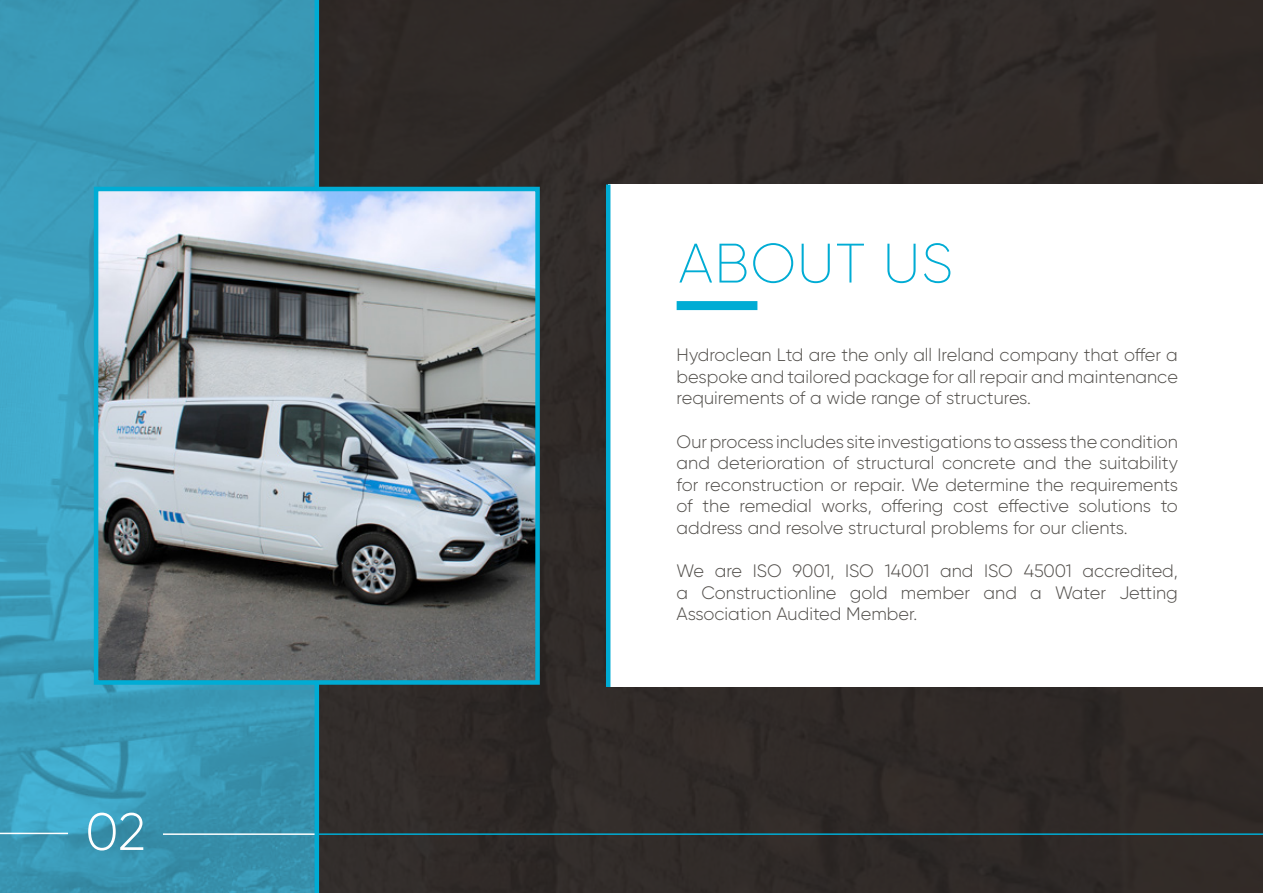
<style>
.page{position:relative;width:1263px;height:893px;background:#fff}
.page>*{position:absolute;margin:0;border:0;box-sizing:border-box;transform-origin:0 0}
.t1{font:200 55.5px "Gilroy";letter-spacing:.02em;color:#00acd4}
.t2{font:300 52.5px "Gilroy";color:#fff}
.t3{font:300 18px/21.6px "Gilroy";color:#524f4b;text-align:justify}
</style>
<div class="page">
<div style="left:319px;top:0;width:944px;height:893px;background:#302a28"></div>
<img style="left:0;top:0;width:315px;height:893px">
<hr style="left:163px;top:833px;width:154px;height:2px;background:#fff">
<hr style="left:0;top:833px;width:68px;height:1px;background:#fff">
<div style="left:608px;top:184px;width:655px;height:503px;background:#fff"></div>
<hr style="left:315px;top:0;width:4px;height:893px;background:#00acd4">
<img style="left:99px;top:192px;width:436px;height:488px">
<div style="left:94px;top:187px;width:446px;height:498px;border:4px solid #00acd4"></div>
<div style="left:677px;top:301px;width:80px;height:9px;background:#00acd4"></div>
<hr style="left:317px;top:833px;width:946px;height:2px;background:#00acd4">
<hr style="left:606px;top:184px;width:4px;height:503px;background:#00acd4">
<h2 class="t2" style="left:85px;top:799px;width:62px">02</h2>
<h1 class="t1" style="left:678px;top:229px;width:276px">ABOUT US</h1>
<p class="t3" style="left:677px;top:344px;width:503px">Hydroclean Ltd are the only all Ireland company that offer a bespoke and tailored package for all repair and maintenance requirements of a wide range of structures.</p>
<p class="t3" style="left:677px;top:430px;width:503px">Our process includes site investigations to assess the condition and deterioration of structural concrete and the suitability for reconstruction or repair. We determine the requirements of the remedial works, offering cost effective solutions to address and resolve structural problems for our clients.</p>
<p class="t3" style="left:677px;top:560px;width:503px">We are ISO 9001, ISO 14001 and ISO 45001 accredited, a Constructionline gold member and a Water Jetting Association Audited Member.</p>
</div>
